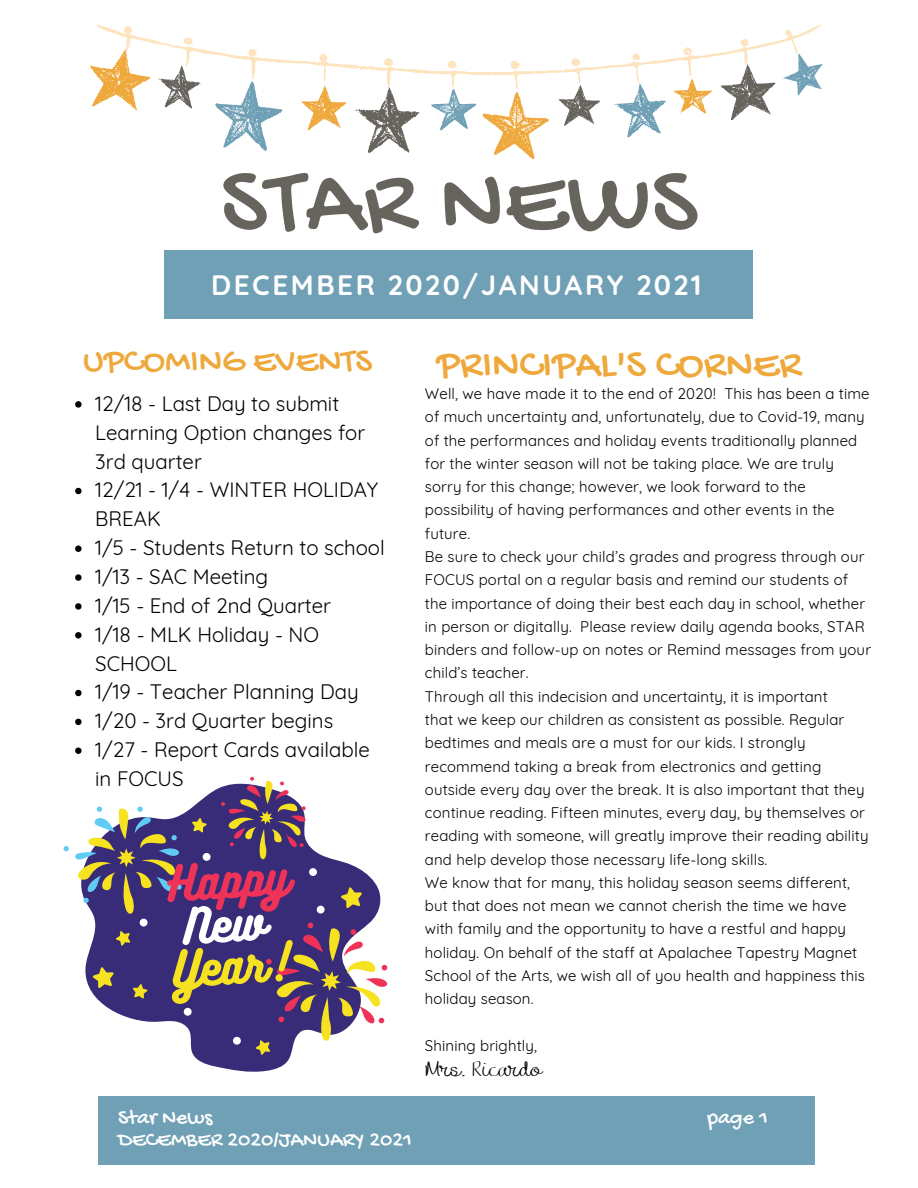
<style>
.page{position:relative;width:918px;height:1188px;background:#fff}
.page>*{position:absolute;margin:0;border:0;box-sizing:border-box;transform-origin:0 0}
.t1{font:99.6px "Gochi Hand";color:#67645e}
.t2{font:42px "Gochi Hand";color:#eea83c}
.t3{font:36px "Gochi Hand";color:#eea83c}
.t4{font:700 28.05px "Quicksand";letter-spacing:.09em;color:#fff}
.t5{font:21.75px "Gochi Hand";color:#fff}
.t6{font:21px "Joanne Marie Script";letter-spacing:.01em;color:#000}
.t7{font:20.4px/28.8px "Quicksand";color:#000}
.t8{font:15px/23.2px "Quicksand";letter-spacing:.01em;color:#000}
</style>
<div class="page">
<div style="left:716px;top:250px;width:37px;height:69px;background:#70a0b5"></div>
<div style="left:201px;top:250px;width:515px;height:69px;background:#70a0b5"></div>
<div style="left:165px;top:250px;width:36px;height:69px;background:#70a0b5"></div>
<svg style="left:97px;top:24px;width:725px;height:65px"></svg>
<svg style="left:683px;top:47px;width:9px;height:8px"></svg>
<svg style="left:740px;top:38px;width:9px;height:8px"></svg>
<svg style="left:510px;top:60px;width:9px;height:9px"></svg>
<svg style="left:384px;top:57px;width:9px;height:9px"></svg>
<svg style="left:448px;top:61px;width:9px;height:8px"></svg>
<svg style="left:571px;top:58px;width:9px;height:8px"></svg>
<svg style="left:124px;top:26px;width:8px;height:8px"></svg>
<svg style="left:249px;top:49px;width:8px;height:8px"></svg>
<svg style="left:319px;top:54px;width:8px;height:7px"></svg>
<svg style="left:183px;top:38px;width:10px;height:7px"></svg>
<svg style="left:632px;top:54px;width:8px;height:6px"></svg>
<svg style="left:785px;top:30px;width:7px;height:6px"></svg>
<svg style="left:90px;top:50px;width:60px;height:61px"></svg>
<svg style="left:158px;top:65px;width:43px;height:44px"></svg>
<svg style="left:673px;top:78px;width:39px;height:36px"></svg>
<svg style="left:614px;top:83px;width:52px;height:54px"></svg>
<svg style="left:215px;top:82px;width:68px;height:69px"></svg>
<svg style="left:482px;top:92px;width:67px;height:67px"></svg>
<svg style="left:302px;top:86px;width:44px;height:44px"></svg>
<svg style="left:783px;top:54px;width:40px;height:41px"></svg>
<svg style="left:721px;top:64px;width:54px;height:56px"></svg>
<svg style="left:559px;top:85px;width:41px;height:41px"></svg>
<svg style="left:355px;top:87px;width:65px;height:66px"></svg>
<svg style="left:431px;top:89px;width:45px;height:41px"></svg>
<svg style="left:75px;top:401px;width:7px;height:7px"></svg>
<svg style="left:75px;top:488px;width:7px;height:6px"></svg>
<svg style="left:75px;top:546px;width:7px;height:6px"></svg>
<svg style="left:75px;top:574px;width:7px;height:7px"></svg>
<svg style="left:75px;top:603px;width:7px;height:7px"></svg>
<svg style="left:75px;top:632px;width:7px;height:7px"></svg>
<svg style="left:75px;top:690px;width:7px;height:6px"></svg>
<svg style="left:75px;top:719px;width:7px;height:6px"></svg>
<svg style="left:75px;top:748px;width:7px;height:6px"></svg>
<div style="left:770px;top:1096px;width:44px;height:69px;background:#70a0b5"></div>
<div style="left:142px;top:1096px;width:628px;height:69px;background:#70a0b5"></div>
<div style="left:98px;top:1096px;width:44px;height:69px;background:#70a0b5"></div>
<svg style="left:193px;top:1055px;width:98px;height:17px;fill:#382c78"></svg>
<svg style="left:64px;top:846px;width:5px;height:5px"></svg>
<svg style="left:75px;top:777px;width:312px;height:278px"></svg>
<p class="t1" style="left:221px;top:150px;width:478px">STAR NEWS</p>
<p class="t4" style="left:211px;top:267px;width:492px">DECEMBER 2020/JANUARY 2021</p>
<p class="t3" style="left:83px;top:342px;width:290px">UPCOMING EVENTS</p>
<p class="t2" style="left:437px;top:343px;width:366px">PRINCIPAL'S CORNER</p>
<p class="t7" style="left:95px;top:389px;width:272px">12/18 - Last Day to submit<br>Learning Option changes for<br>3rd quarter</p>
<p class="t7" style="left:95px;top:475px;width:285px">12/21 - 1/4 - WINTER HOLIDAY<br>BREAK</p>
<p class="t7" style="left:95px;top:533px;width:291px">1/5 - Students Return to school</p>
<p class="t7" style="left:95px;top:562px;width:174px">1/13 - SAC Meeting</p>
<p class="t7" style="left:95px;top:591px;width:237px">1/15 - End of 2nd Quarter</p>
<p class="t7" style="left:95px;top:620px;width:225px">1/18 - MLK Holiday - NO<br>SCHOOL</p>
<p class="t7" style="left:95px;top:677px;width:265px">1/19 - Teacher Planning Day</p>
<p class="t7" style="left:95px;top:706px;width:240px">1/20 - 3rd Quarter begins</p>
<p class="t7" style="left:95px;top:735px;width:276px">1/27 - Report Cards available in FOCUS</p>
<p class="t5" style="left:118px;top:1107px;width:96px">Star News</p>
<p class="t5" style="left:118px;top:1129px;width:296px">DECEMBER 2020/JANUARY 2021</p>
<p class="t8" style="left:425px;top:382px;width:446px">Well, we have made it to the end of 2020! This has been a time of much uncertainty and, unfortunately, due to Covid-19, many of the performances and holiday events traditionally planned for the winter season will not be taking place. We are truly sorry for this change; however, we look forward to the possibility of having performances and other events in the</p>
<p class="t8" style="left:425px;top:521px;width:47px">future.</p>
<p class="t8" style="left:425px;top:545px;width:448px">Be sure to check your child’s grades and progress through our FOCUS portal on a regular basis and remind our students of the importance of doing their best each day in school, whether in person or digitally. Please review daily agenda books, STAR binders and follow-up on notes or Remind messages from your child’s teacher.</p>
<p class="t8" style="left:425px;top:684px;width:404px">Through all this indecision and uncertainty, it is important</p>
<p class="t8" style="left:425px;top:708px;width:441px">that we keep our children as consistent as possible. Regular bedtimes and meals are a must for our kids. I strongly recommend taking a break from electronics and getting outside every day over the break. It is also important that they</p>
<p class="t8" style="left:425px;top:801px;width:445px">continue reading. Fifteen minutes, every day, by themselves or reading with someone, will greatly improve their reading ability and help develop those necessary life-long skills.</p>
<p class="t8" style="left:425px;top:871px;width:427px">We know that for many, this holiday season seems different,</p>
<p class="t8" style="left:425px;top:894px;width:441px">but that does not mean we cannot cherish the time we have with family and the opportunity to have a restful and happy holiday. On behalf of the staff at Apalachee Tapestry Magnet School of the Arts, we wish all of you health and happiness this holiday season.</p>
<p class="t8" style="left:425px;top:1034px;width:114px">Shining brightly,</p>
<p class="t6" style="left:425px;top:1061px;width:119px">Mrs. Ricardo</p>
<p class="t5" style="left:708px;top:1107px;width:62px">page 1</p>
</div>
